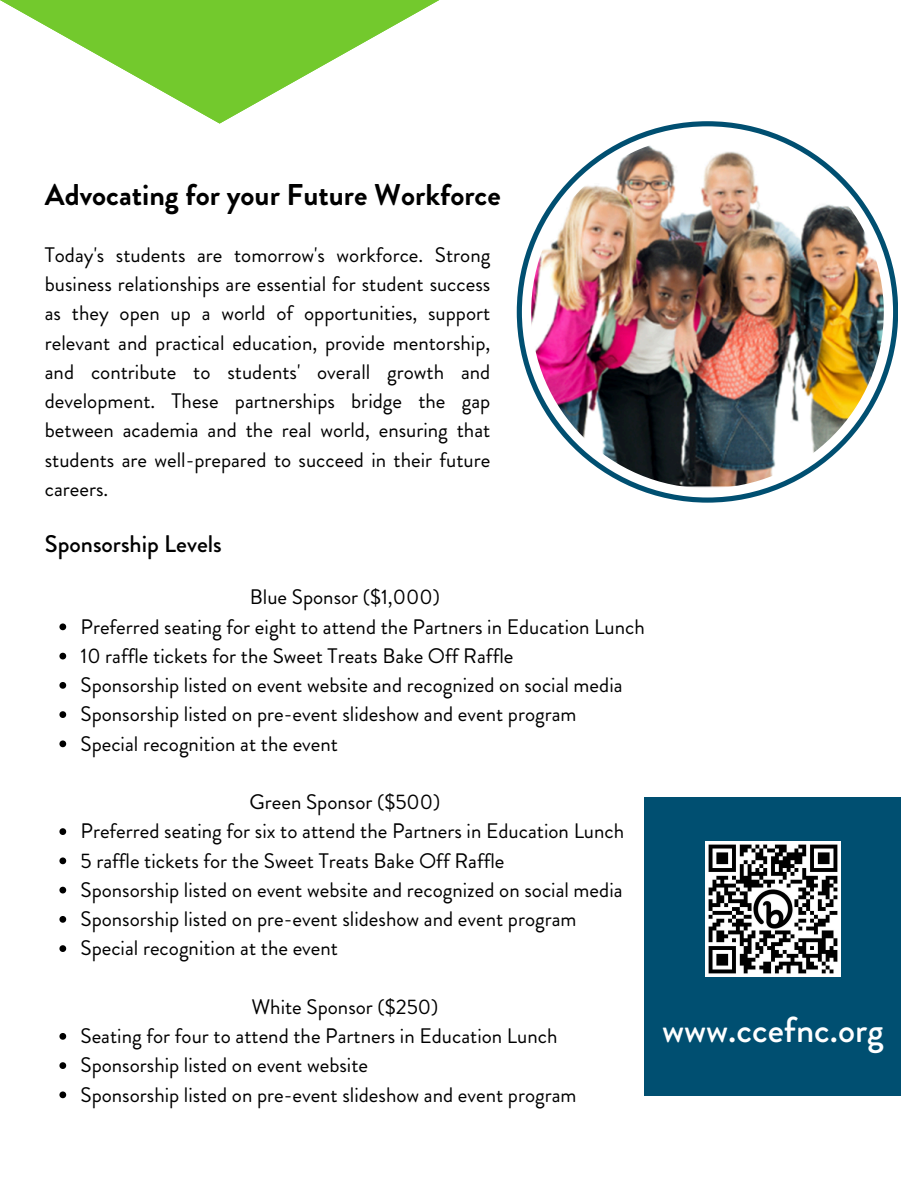
<style>
.page{position:relative;width:918px;height:1188px;background:#fff}
.page>*{position:absolute;margin:0;border:0;box-sizing:border-box;transform-origin:0 0}
.t1{font:500 36px "Brandon Grotesque";color:#fff}
.t2{font:700 30px "Brandon Grotesque";color:#000}
.t3{font:500 24px "Brandon Grotesque";color:#000}
.t4{font:21px/29.2px "Brandon Grotesque";color:#000;text-align:justify}
</style>
<div class="page">
<svg style="left:0;top:0;width:439px;height:124px"></svg>
<div style="left:517px;top:121px;width:381px;height:382px;background:#004f71;border-radius:50%"></div>
<div style="left:522px;top:126px;width:371px;height:372px;background:#fff;border-radius:50%"></div>
<img style="left:531px;top:136px;width:353px;height:352px;border-radius:50%">
<div style="left:645px;top:798px;width:256px;height:298px;background:#004f71"></div>
<svg style="left:59px;top:623px;width:7px;height:7px"></svg>
<svg style="left:59px;top:653px;width:7px;height:6px"></svg>
<svg style="left:59px;top:682px;width:7px;height:7px"></svg>
<svg style="left:59px;top:711px;width:7px;height:7px"></svg>
<svg style="left:59px;top:740px;width:7px;height:7px"></svg>
<svg style="left:59px;top:828px;width:7px;height:7px"></svg>
<svg style="left:59px;top:857px;width:7px;height:7px"></svg>
<svg style="left:59px;top:887px;width:7px;height:6px"></svg>
<svg style="left:59px;top:916px;width:7px;height:7px"></svg>
<svg style="left:59px;top:945px;width:7px;height:7px"></svg>
<svg style="left:59px;top:1033px;width:7px;height:7px"></svg>
<svg style="left:59px;top:1062px;width:7px;height:7px"></svg>
<svg style="left:59px;top:1091px;width:7px;height:7px"></svg>
<img style="left:705px;top:842px;width:135px;height:135px">
<h2 class="t2" style="left:45px;top:174px;width:457px">Advocating for your Future Workforce</h2>
<p class="t4" style="left:45px;top:240px;width:447px">Today's students are tomorrow's workforce. Strong business relationships are essential for student success as they open up a world of opportunities, support relevant and practical education, provide mentorship, and contribute to students' overall growth and development. These partnerships bridge the gap between academia and the real world, ensuring that students are well-prepared to succeed in their future careers.</p>
<h3 class="t3" style="left:45px;top:527px;width:179px">Sponsorship Levels</h3>
<p class="t4" style="left:250px;top:583px;width:192px">Blue Sponsor ($1,000)</p>
<p class="t4" style="left:81px;top:612px;width:566px">Preferred seating for eight to attend the Partners in Education Lunch</p>
<p class="t4" style="left:81px;top:641px;width:434px">10 raffle tickets for the Sweet Treats Bake Off Raffle</p>
<p class="t4" style="left:81px;top:670px;width:544px">Sponsorship listed on event website and recognized on social media</p>
<p class="t4" style="left:81px;top:700px;width:498px">Sponsorship listed on pre-event slideshow and event program</p>
<p class="t4" style="left:81px;top:729px;width:259px">Special recognition at the event</p>
<p class="t4" style="left:249px;top:787px;width:192px">Green Sponsor ($500)</p>
<p class="t4" style="left:81px;top:817px;width:545px">Preferred seating for six to attend the Partners in Education Lunch</p>
<p class="t4" style="left:81px;top:846px;width:426px">5 raffle tickets for the Sweet Treats Bake Off Raffle</p>
<p class="t4" style="left:81px;top:875px;width:544px">Sponsorship listed on event website and recognized on social media</p>
<p class="t4" style="left:81px;top:904px;width:498px">Sponsorship listed on pre-event slideshow and event program</p>
<p class="t4" style="left:81px;top:934px;width:259px">Special recognition at the event</p>
<p class="t4" style="left:251px;top:992px;width:189px">White Sponsor ($250)</p>
<p class="t4" style="left:81px;top:1021px;width:479px">Seating for four to attend the Partners in Education Lunch</p>
<p class="t4" style="left:81px;top:1051px;width:289px">Sponsorship listed on event website</p>
<p class="t4" style="left:81px;top:1080px;width:498px">Sponsorship listed on pre-event slideshow and event program</p>
<h1 class="t1" style="left:662px;top:1004px;width:223px">www.ccefnc.org</h1>
</div>
